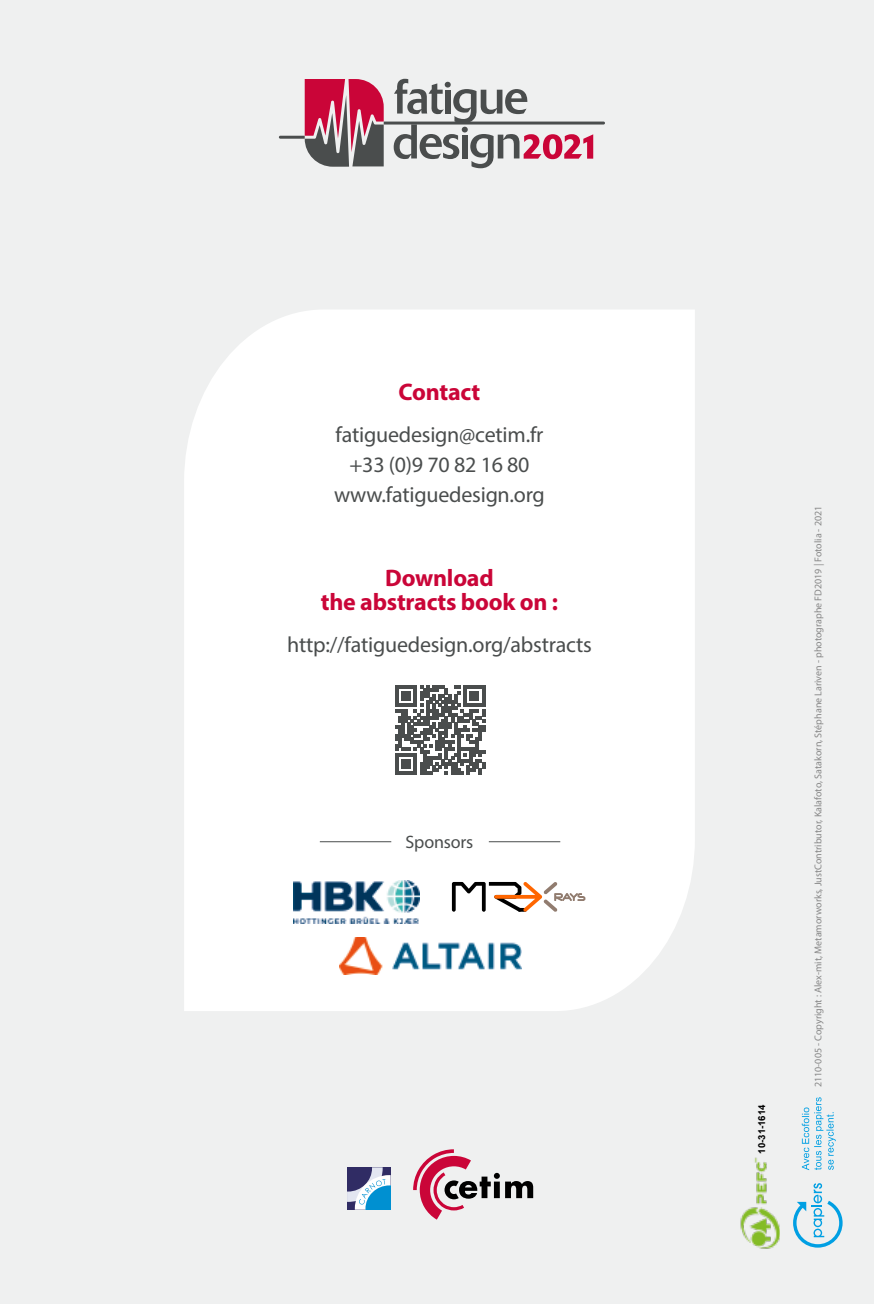
<style>
.page{position:relative;width:879px;height:1304px;background:#fff}
.page>*{position:absolute;margin:0;border:0;box-sizing:border-box;transform-origin:0 0}
.t1{font:700 24px/24px "Myriad Pro";letter-spacing:-.01em;color:#ca0538;text-align:center}
.t2{font:22px/30px "Myriad Pro";letter-spacing:-.01em;color:#4a4d4d;text-align:center}
.t3{font:18px "Myriad Pro";letter-spacing:-.01em;color:#4a4d4d}
.t4{font:10px "Myriad Pro";color:#878787}
.t5{font:9.6px "Helvetica";color:#000}
.t6{font:700 9.6px "Arial";color:#000}
.t7{font:4px "Helvetica";color:#000}
</style>
<div class="page">
<div style="left:0;top:0;width:873px;height:1304px;background:#eff0f0"></div>
<svg style="left:279px;top:79px;width:326px;height:89px"></svg>
<div style="left:184px;top:310px;width:511px;height:701px;background:#fff"></div>
<img style="left:740px;top:1158px;width:39px;height:91px">
<svg style="left:793px;top:1183px;width:49px;height:65px"></svg>
<svg style="left:802px;top:1097px;width:33px;height:73px"></svg>
<svg style="left:347px;top:1149px;width:187px;height:71px"></svg>
<hr style="left:320px;top:841px;width:71px;height:1px;background:#4a4d4d">
<hr style="left:489px;top:841px;width:71px;height:1px;background:#4a4d4d">
<svg style="left:391px;top:681px;width:98px;height:97px"></svg>
<img style="left:294px;top:880px;width:125px;height:44px">
<svg style="left:452px;top:882px;width:133px;height:30px"></svg>
<img style="left:340px;top:937px;width:181px;height:38px">
<h1 class="t1" style="left:399px;top:380px;width:83px">Contact</h1>
<h2 class="t2" style="left:334px;top:419px;width:212px">fatiguedesign@cetim.fr +33 (0)9 70 82 16 80 www.fatiguedesign.org</h2>
<h1 class="t1" style="left:321px;top:565px;width:239px">Download<br>the abstracts book on :</h1>
<h2 class="t2" style="left:287px;top:629px;width:306px">http://fatiguedesign.org/abstracts</h2>
<p class="t5" style="left:383px;top:635px;width:72px">John Doe et Fils</p>
<p class="t7" style="left:383px;top:646px;width:90px">Url du QRcode : http://fatiguedesign.org/abstracts</p>
<h3 class="t3" style="left:405px;top:831px;width:69px">Sponsors</h3>
<p class="t6" style="left:755px;top:1154px;width:51px;rotate:-90deg">10-31-1614</p>
<p class="t4" style="left:812px;top:1087px;width:583px;rotate:-90deg">2110-005 - Copyright : Alex-mit, Metamorworks, JustContributor, Kalafoto, Satakorn, Stéphane Lariven - photographe FD2019 | Fotolia - 2021</p>
</div>
